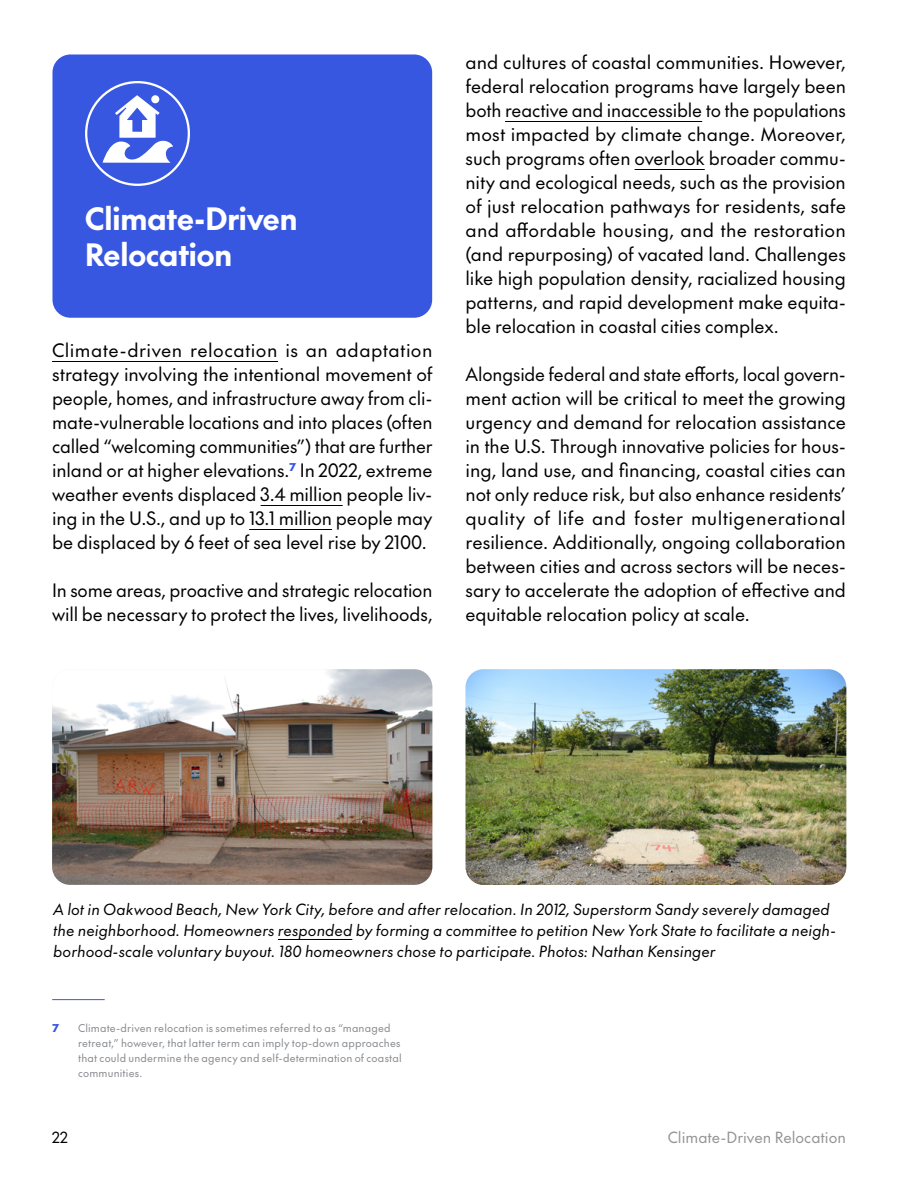
<style>
.page{position:relative;width:918px;height:1188px;background:#fff}
.page>*{position:absolute;margin:0;border:0;box-sizing:border-box;transform-origin:0 0}
.t1{font:700 30px/36px "The Future";letter-spacing:-.005em;color:#fff}
.t2{font:18px/24px "The Future";letter-spacing:-.005em;color:#000;text-align:justify}
.t3{font:italic 15px/21px "The Future";letter-spacing:.005em;color:#000}
.t4{font:15px "The Future";color:#929496}
.t5{font:15px "The Future";color:#000}
.t6{font:10.5px/15px "The Future";letter-spacing:.02em;color:#86898d}
.t7{font:900 10.5px "The Future";color:#3857e0}
</style>
<div class="page">
<hr style="left:52px;top:361px;width:226px;height:1px;background:#000">
<hr style="left:261px;top:505px;width:82px;height:1px;background:#000">
<hr style="left:249px;top:529px;width:83px;height:1px;background:#000">
<hr style="left:505px;top:121px;width:197px;height:1px;background:#000">
<hr style="left:635px;top:169px;width:70px;height:1px;background:#000">
<div style="left:52px;top:54px;width:380px;height:264px;background:#3857e0;border-radius:18px"></div>
<svg style="left:85px;top:81px;width:105px;height:105px"></svg>
<img style="left:52px;top:669px;width:380px;height:216px">
<hr style="left:278px;top:939px;width:74px;height:1px;background:#000">
<img style="left:466px;top:669px;width:380px;height:216px">
<hr style="left:52px;top:999px;width:53px;height:1px;background:#3857e0">
<h1 class="t1" style="left:85px;top:199px;width:214px">Climate-Driven<br>Relocation</h1>
<p class="t2" style="left:52px;top:338px;width:382px">Climate-driven relocation is an adaptation strategy involving the intentional movement of people, homes, and infrastructure away from cli&shy;mate-vulnerable locations and into places (often called “welcoming communities”) that are further inland or at higher elevations.<sup>7</sup> In 2022, extreme weather events displaced 3.4 million people liv&shy;ing in the U.S., and up to 13.1 million people may be displaced by 6 feet of sea level rise by 2100.</p>
<p class="t2" style="left:52px;top:578px;width:382px">In some areas, proactive and strategic relocation will be necessary to protect the lives, livelihoods,</p>
<p class="t2" style="left:466px;top:50px;width:382px">and cultures of coastal communities. However, federal relocation programs have largely been both reactive and inaccessible to the populations most impacted by climate change. Moreover, such programs often overlook broader commu&shy;nity and ecological needs, such as the provision of just relocation pathways for residents, safe and affordable housing, and the restoration (and repurposing) of vacated land. Challenges like high population density, racialized housing patterns, and rapid development make equita&shy;ble relocation in coastal cities complex.</p>
<p class="t2" style="left:466px;top:362px;width:382px">Alongside federal and state efforts, local govern&shy;ment action will be critical to meet the growing urgency and demand for relocation assistance in the U.S. Through innovative policies for hous&shy;ing, land use, and financing, coastal cities can not only reduce risk, but also enhance residents’ quality of life and foster multigenerational resilience. Additionally, ongoing collaboration between cities and across sectors will be neces&shy;sary to accelerate the adoption of effective and equitable relocation policy at scale.</p>
<p class="t3" style="left:53px;top:898px;width:784px">A lot in Oakwood Beach, New York City, before and after relocation. In 2012, Superstorm Sandy severely damaged the neighborhood. Homeowners responded by forming a committee to petition New York State to facilitate a neigh&shy;borhood-scale voluntary buyout. 180 homeowners chose to participate. Photos: Nathan Kensinger</p>
<p class="t7" style="left:53px;top:1020px;width:8px">7</p>
<p class="t6" style="left:78px;top:1020px;width:325px">Climate-driven relocation is sometimes referred to as “managed retreat,” however, that latter term can imply top-down approaches that could undermine the agency and self-determination of coastal communities.</p>
<p class="t5" style="left:52px;top:1127px;width:17px">22</p>
<p class="t4" style="left:668px;top:1127px;width:180px">Climate-Driven Relocation</p>
</div>
